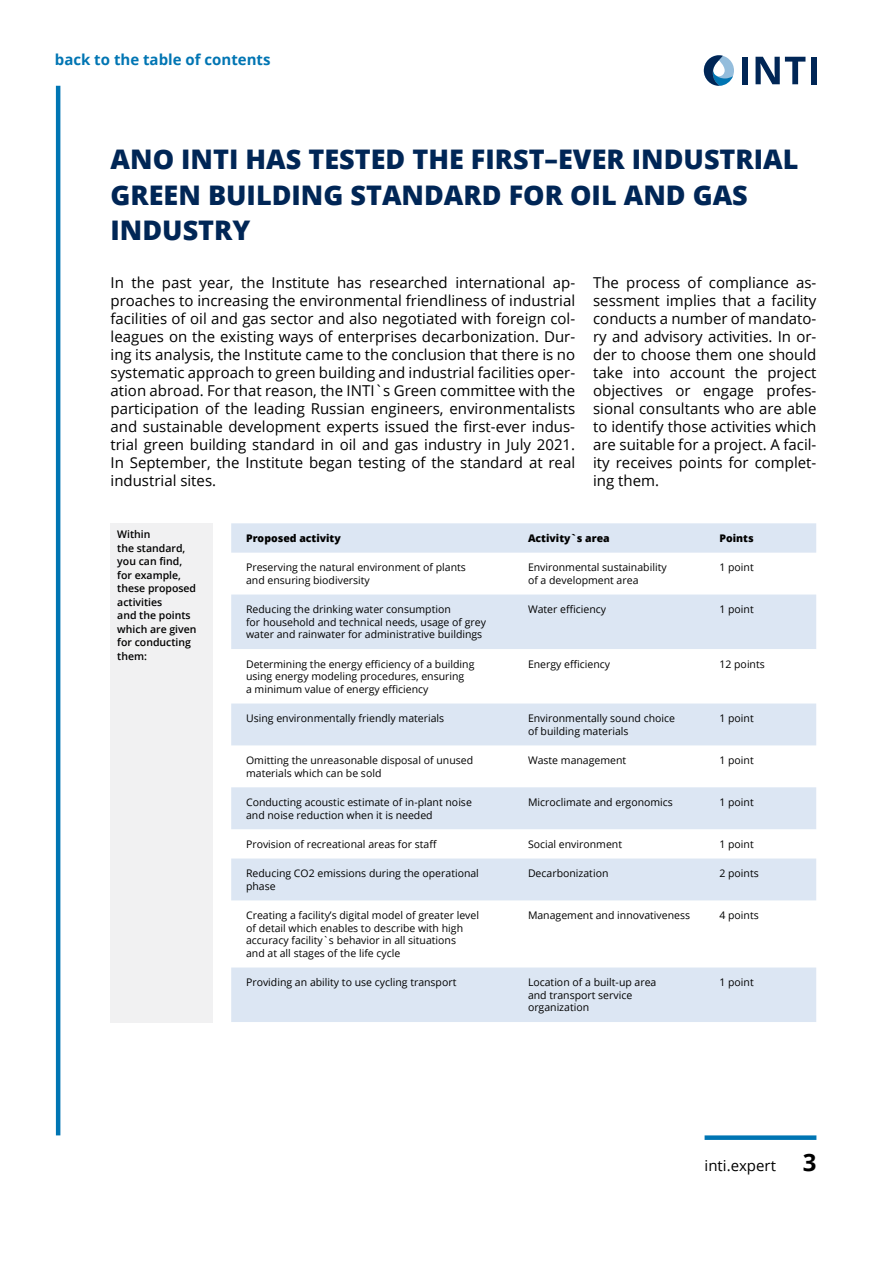
<style>
.page{position:relative;width:893px;height:1263px;background:#fff}
.page>*{position:absolute;margin:0;border:0;box-sizing:border-box;transform-origin:0 0}
.t1{font:800 27px/35.4px "Open Sans";color:#002656}
.t2{font:15px/18px "Open Sans";color:#000;text-align:justify}
.t3{font:700 15px "Open Sans";color:#0075b3}
.t4{font:10.5px/12.6px "Open Sans";color:#000}
.t5{font:600 10.5px/13.5px "Open Sans";color:#000}
.t6{font:800 10.5px "Open Sans";color:#000}
.s1{font-weight:700;font-size:24px}
</style>
<div class="page">
<hr style="left:56px;top:86px;width:4px;height:1049px;background:#0075b3">
<div style="left:705px;top:1135px;width:111px;height:5px;background:#0075b3"></div>
<svg style="left:704px;top:55px;width:30px;height:31px"></svg>
<div style="left:742px;top:57px;width:6px;height:27px;background:#002656"></div>
<svg style="left:755px;top:57px;width:50px;height:27px"></svg>
<div style="left:811px;top:57px;width:5px;height:27px;background:#002656"></div>
<div style="left:111px;top:523px;width:102px;height:500px;background:#f1f1f2"></div>
<svg style="left:231px;top:523px;width:585px;height:499px;fill:#dce6f3"></svg>
<h2 class="t3" style="left:55px;top:49px;width:217px">back to the table of contents</h2>
<h1 class="t1" style="left:111px;top:140px;width:689px">ANO INTI HAS TESTED THE FIRST–EVER INDUSTRIAL<br>GREEN BUILDING STANDARD FOR OIL AND GAS<br>INDUSTRY</h1>
<p class="t2" style="left:111px;top:273px;width:466px">In the past year, the Institute has researched international ap&shy;proaches to increasing the environmental friendliness of industrial facilities of oil and gas sector and also negotiated with foreign col&shy;leagues on the existing ways of enterprises decarbonization. Dur&shy;ing its analysis, the Institute came to the conclusion that there is no systematic approach to green building and industrial facilities oper&shy;ation abroad. For that reason, the INTI`s Green committee with the participation of the leading Russian engineers, environmentalists and sustainable development experts issued the first-ever indus&shy;trial green building standard in oil and gas industry in July 2021.<br>In September, the Institute began testing of the standard at real industrial sites.</p>
<p class="t2" style="left:593px;top:273px;width:225px">The process of compliance as&shy;sessment implies that a facility conducts a number of mandato&shy;ry and advisory activities. In or&shy;der to choose them one should take into account the project objectives or engage profes&shy;sional consultants who are able to identify those activities which are suitable for a project. A facil&shy;ity receives points for complet&shy;ing them.</p>
<p class="t5" style="left:117px;top:527px;width:81px">Within<br>the standard, you can find, for example, these proposed activities<br>and the points which are given for conducting them:</p>
<p class="t6" style="left:246px;top:530px;width:96px">Proposed activity</p>
<p class="t6" style="left:528px;top:530px;width:83px">Activity`s area</p>
<p class="t6" style="left:719px;top:530px;width:36px">Points</p>
<p class="t4" style="left:246px;top:561px;width:221px">Preserving the natural environment of plants and ensuring biodiversity</p>
<p class="t4" style="left:528px;top:561px;width:140px">Environmental sustainability of a development area</p>
<p class="t4" style="left:719px;top:561px;width:36px">1 point</p>
<p class="t4" style="left:246px;top:603px;width:241px">Reducing the drinking water consumption<br>for household and technical needs, usage of grey water and rainwater for administrative buildings</p>
<p class="t4" style="left:528px;top:603px;width:80px">Water efficiency</p>
<p class="t4" style="left:719px;top:603px;width:36px">1 point</p>
<p class="t4" style="left:246px;top:657px;width:230px">Determining the energy efficiency of a building using energy modeling procedures, ensuring<br>a minimum value of energy efficiency</p>
<p class="t4" style="left:528px;top:657px;width:84px">Energy efficiency</p>
<p class="t4" style="left:719px;top:657px;width:47px">12 points</p>
<p class="t4" style="left:246px;top:712px;width:200px">Using environmentally friendly materials</p>
<p class="t4" style="left:528px;top:712px;width:148px">Environmentally sound choice of building materials</p>
<p class="t4" style="left:719px;top:712px;width:36px">1 point</p>
<p class="t4" style="left:246px;top:754px;width:229px">Omitting the unreasonable disposal of unused materials which can be sold</p>
<p class="t4" style="left:528px;top:754px;width:100px">Waste management</p>
<p class="t4" style="left:719px;top:754px;width:36px">1 point</p>
<p class="t4" style="left:246px;top:796px;width:227px">Conducting acoustic estimate of in-plant noise and noise reduction when it is needed</p>
<p class="t4" style="left:528px;top:796px;width:146px">Microclimate and ergonomics</p>
<p class="t4" style="left:719px;top:796px;width:36px">1 point</p>
<p class="t4" style="left:246px;top:837px;width:192px">Provision of recreational areas for staff</p>
<p class="t4" style="left:528px;top:837px;width:96px">Social environment</p>
<p class="t4" style="left:719px;top:837px;width:36px">1 point</p>
<p class="t4" style="left:246px;top:867px;width:234px">Reducing CO2 emissions during the operational phase</p>
<p class="t4" style="left:528px;top:867px;width:82px">Decarbonization</p>
<p class="t4" style="left:719px;top:867px;width:41px">2 points</p>
<p class="t4" style="left:246px;top:909px;width:235px">Creating a facility’s digital model of greater level of detail which enables to describe with high accuracy facility`s behavior in all situations<br>and at all stages of the life cycle</p>
<p class="t4" style="left:528px;top:909px;width:164px">Management and innovativeness</p>
<p class="t4" style="left:719px;top:909px;width:41px">4 points</p>
<p class="t4" style="left:246px;top:976px;width:212px">Providing an ability to use cycling transport</p>
<p class="t4" style="left:528px;top:976px;width:130px">Location of a built-up area and transport service organization</p>
<p class="t4" style="left:719px;top:976px;width:36px">1 point</p>
<h2 class="t2" style="left:705px;top:1156px;width:113px">inti.expert <span class="s1">3</span></h2>
</div>
